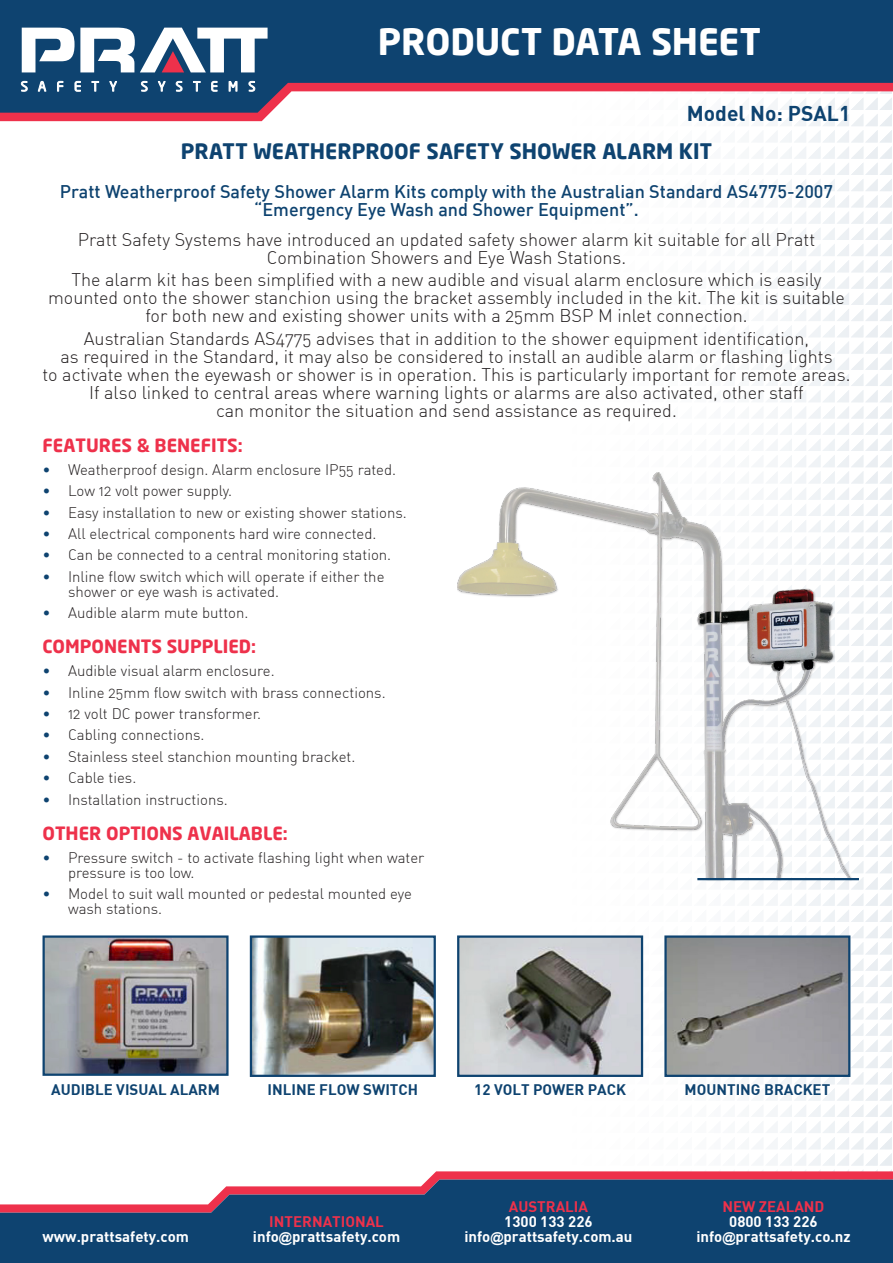
<style>
.page{position:relative;width:893px;height:1263px;background:#fff}
.page>*{position:absolute;margin:0;border:0;box-sizing:border-box;transform-origin:0 0}
.t1{font:700 36px "Neo Sans";letter-spacing:-.005em;color:#fff}
.t2{font:700 21px "Neo Sans";color:#0e4370}
.t3{font:21px "DIN Bold";color:#0e4370}
.t4{font:18px/18px "DIN Light Alternate";color:#231f20;text-align:center}
.t5{font:500 18px/18px "DIN";color:#0e4370;text-align:center}
.t6{font:700 18px "Neo Sans";color:#ee314b}
.t7{font:15px/15px "DIN Light Alternate";color:#231f20}
.t8{font:15px/15px "DIN Bold";color:#fff;text-align:center}
.t9{font:15px "DIN Bold";color:#0e4370}
.s1{color:#0e4370}
.s2{color:#ee314b}
.s3{font-family:"Arial";font-weight:700;font-size:13.5px}
</style>
<div class="page">
<svg style="left:643px;top:121px;width:249px;height:1050px"></svg>
<svg style="left:428px;top:1171px;width:465px;height:8px;background:#ee3c55"></svg>
<svg style="left:0;top:1179px;width:893px;height:84px;background:#30547b"></svg>
<svg style="left:0;top:113px;width:892px;height:8px"></svg>
<svg style="left:0;top:0;width:893px;height:113px;background:#3f5e83"></svg>
<svg style="left:22px;top:28px;width:246px;height:44px"></svg>
<svg style="left:21px;top:81px;width:7px;height:10px"></svg>
<svg style="left:38px;top:81px;width:8px;height:11px"></svg>
<svg style="left:57px;top:81px;width:6px;height:10px"></svg>
<svg style="left:75px;top:81px;width:6px;height:10px"></svg>
<svg style="left:92px;top:81px;width:7px;height:10px"></svg>
<svg style="left:110px;top:81px;width:7px;height:10px"></svg>
<svg style="left:141px;top:81px;width:7px;height:10px"></svg>
<svg style="left:158px;top:81px;width:7px;height:10px"></svg>
<svg style="left:176px;top:81px;width:6px;height:10px"></svg>
<svg style="left:193px;top:81px;width:7px;height:10px"></svg>
<svg style="left:211px;top:81px;width:6px;height:10px"></svg>
<svg style="left:229px;top:81px;width:8px;height:10px"></svg>
<svg style="left:249px;top:81px;width:6px;height:10px"></svg>
<img style="left:457px;top:473px;width:393px;height:405px">
<hr style="left:697px;top:878px;width:162px;height:2px;background:#0e4370">
<img style="left:46px;top:938px;width:180px;height:135px">
<div style="left:43px;top:935px;width:186px;height:141px;border:2px solid #0e4370"></div>
<img style="left:253px;top:938px;width:180px;height:136px">
<div style="left:250px;top:935px;width:186px;height:142px;border:2px solid #0e4370"></div>
<img style="left:460px;top:938px;width:180px;height:136px">
<div style="left:457px;top:935px;width:186px;height:142px;border:2px solid #0e4370"></div>
<img style="left:667px;top:938px;width:180px;height:136px">
<div style="left:664px;top:935px;width:186px;height:142px;border:2px solid #0e4370"></div>
<p class="t1" style="left:378px;top:19px;width:384px">PRODUCT DATA SHEET</p>
<p class="t3" style="left:687px;top:100px;width:165px">Model No: PSAL1</p>
<p class="t2" style="left:181px;top:137px;width:533px">PRATT WEATHERPROOF SAFETY SHOWER ALARM KIT</p>
<p class="t5" style="left:60px;top:182px;width:775px">Pratt Weatherproof Safety Shower Alarm Kits comply with the Australian Standard AS4775-2007 “Emergency Eye Wash and Shower Equipment”.</p>
<p class="t4" style="left:78px;top:230px;width:739px">Pratt Safety Systems have introduced an updated safety shower alarm kit suitable for all Pratt<br>Combination Showers and Eye Wash Stations.</p>
<p class="t4" style="left:48px;top:271px;width:798px">The alarm kit has been simplified with a new audible and visual alarm enclosure which is easily mounted onto the shower stanchion using the bracket assembly included in the kit. The kit is suitable for both new and existing shower units with a 25mm BSP M inlet connection.</p>
<p class="t4" style="left:43px;top:329px;width:809px">Australian Standards AS4775 advises that in addition to the shower equipment identification,<br>as required in the Standard, it may also be considered to install an audible alarm or flashing lights<br>to activate when the eyewash or shower is in operation. This is particularly important for remote areas.<br>If also linked to central areas where warning lights or alarms are also activated, other staff<br>can monitor the situation and send assistance as required.</p>
<p class="t6" style="left:43px;top:433px;width:202px">FEATURES &amp; BENEFITS:</p>
<p class="t7" style="left:43px;top:462px;width:355px"><span class="s1">•</span> Weatherproof design. Alarm enclosure IP55 rated.</p>
<p class="t7" style="left:43px;top:483px;width:191px"><span class="s1">•</span> Low 12 volt power supply.</p>
<p class="t7" style="left:43px;top:504px;width:366px"><span class="s1">•</span> Easy installation to new or existing shower stations.</p>
<p class="t7" style="left:43px;top:526px;width:335px"><span class="s1">•</span> All electrical components hard wire connected.</p>
<p class="t7" style="left:43px;top:547px;width:350px"><span class="s1">•</span> Can be connected to a central monitoring station.</p>
<p class="t7" style="left:68px;top:569px;width:318px;text-indent:-26px"><span class="s1">•</span> Inline flow switch which will operate if either the shower or eye wash is activated.</p>
<p class="t7" style="left:43px;top:605px;width:207px"><span class="s1">•</span> Audible alarm mute button.</p>
<p class="t6" style="left:43px;top:635px;width:215px">COMPONENTS SUPPLIED:</p>
<p class="t7" style="left:43px;top:663px;width:234px"><span class="s1">•</span> Audible visual alarm enclosure.</p>
<p class="t7" style="left:43px;top:685px;width:345px"><span class="s1">•</span> Inline 25mm flow switch with brass connections.</p>
<p class="t7" style="left:43px;top:706px;width:220px"><span class="s1">•</span> 12 volt DC power transformer.</p>
<p class="t7" style="left:43px;top:727px;width:163px"><span class="s1">•</span> Cabling connections.</p>
<p class="t7" style="left:43px;top:749px;width:314px"><span class="s1">•</span> Stainless steel stanchion mounting bracket.</p>
<p class="t7" style="left:43px;top:770px;width:95px"><span class="s1">•</span> Cable ties.</p>
<p class="t7" style="left:43px;top:791px;width:187px"><span class="s1">•</span> Installation instructions.</p>
<p class="t6" style="left:43px;top:821px;width:247px">OTHER OPTIONS AVAILABLE:</p>
<p class="t7" style="left:68px;top:850px;width:358px;text-indent:-26px"><span class="s1">•</span> Pressure switch - to activate flashing light when water pressure is too low.</p>
<p class="t7" style="left:68px;top:886px;width:346px;text-indent:-26px"><span class="s1">•</span> Model to suit wall mounted or pedestal mounted eye wash stations.</p>
<p class="t9" style="left:51px;top:1080px;width:170px">AUDIBLE VISUAL ALARM</p>
<p class="t9" style="left:268px;top:1080px;width:152px">INLINE FLOW SWITCH</p>
<p class="t9" style="left:474px;top:1080px;width:153px">12 VOLT POWER PACK</p>
<p class="t9" style="left:685px;top:1080px;width:147px">MOUNTING BRACKET</p>
<p class="t8" style="left:43px;top:1228px;width:148px">www.prattsafety.com</p>
<p class="t8" style="left:253px;top:1213px;width:149px"><span class="s2">INTERNATIONAL </span>info<span class="s3">@</span>prattsafety.com</p>
<p class="t8" style="left:464px;top:1198px;width:170px"><span class="s2">AUSTRALIA<br></span>1300 133 226 info<span class="s3">@</span>prattsafety.com.au</p>
<p class="t8" style="left:696px;top:1198px;width:156px"><span class="s2">NEW ZEALAND<br></span>0800 133 226 info<span class="s3">@</span>prattsafety.co.nz</p>
</div>
